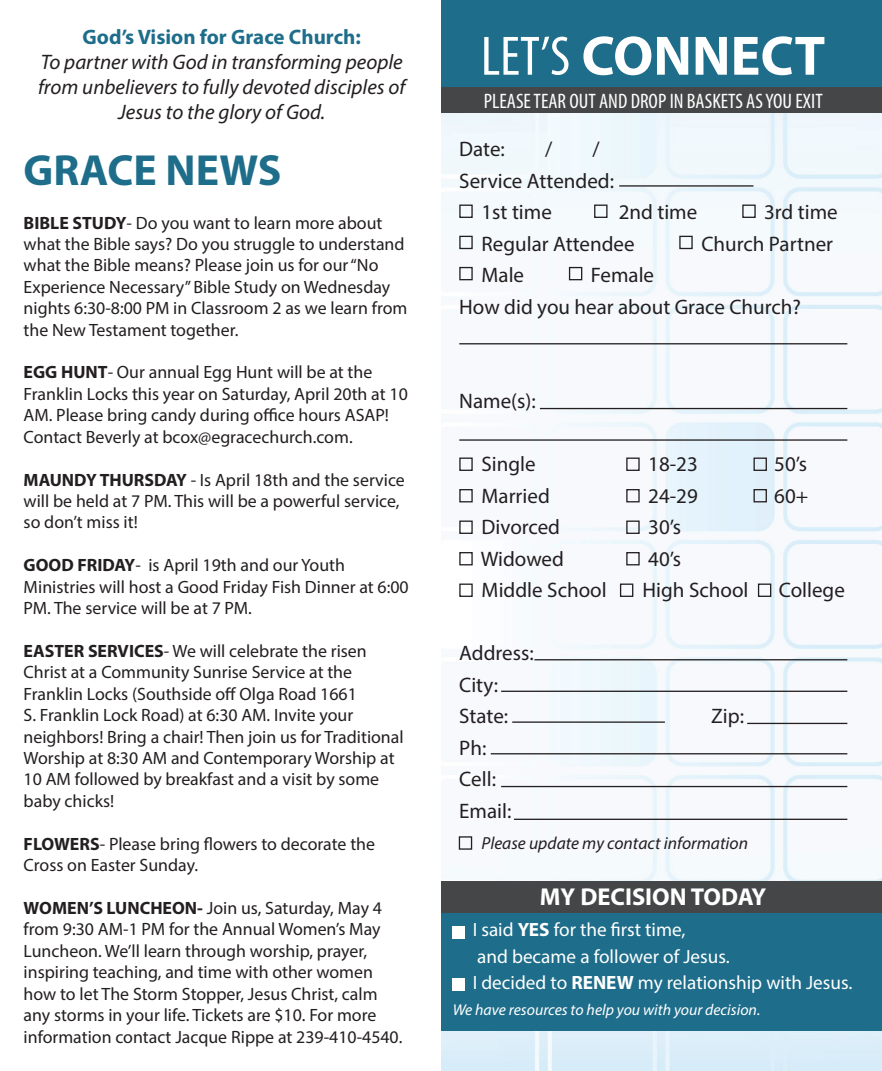
<style>
.page{position:relative;width:882px;height:1071px;background:#fff}
.page>*{position:absolute;margin:0;border:0;box-sizing:border-box;transform-origin:0 0}
.t1{font:700 56px "Myriad Pro";color:#fff}
.t2{font:700 43.75px "Myriad Pro";color:#1e6d8a}
.t3{font:700 24.5px "Myriad Pro";color:#fff}
.t4{font:21px "Myriad Pro";color:#231f20}
.t5{font:italic 21px/25.2px "Myriad Pro";color:#231f20;text-align:center}
.t6{font:condensed 21px "Myriad Pro";color:#fff}
.t7{font:700 21px "Myriad Pro";color:#1e6d8a}
.t8{font:19.25px "Myriad Pro";color:#fff}
.t9{font:17.85px/21.3px "Myriad Pro";color:#231f20}
.t10{font:italic 17.5px "Myriad Pro";color:#231f20}
.t11{font:italic 15.75px "Myriad Pro";color:#fff}
.s1{font-weight:700}
.s2{font-weight:400;font-stretch:condensed}
</style>
<div class="page">
<img style="left:441px;top:112px;width:441px;height:959px">
<div style="left:441px;top:0;width:441px;height:87px;background:#1e6d8a"></div>
<div style="left:441px;top:87px;width:441px;height:25px;background:#454647"></div>
<div style="left:441px;top:912px;width:441px;height:119px;background:#1e6d8a"></div>
<div style="left:441px;top:881px;width:441px;height:31px;background:#454647"></div>
<div style="left:453px;top:927px;width:12px;height:12px;background:#fff"></div>
<div style="left:453px;top:978px;width:12px;height:12px;background:#fff"></div>
<hr style="left:540px;top:408px;width:307px;height:1px;background:#231f20">
<hr style="left:459px;top:439px;width:388px;height:2px;background:#231f20">
<hr style="left:459px;top:343px;width:388px;height:1px;background:#231f20">
<div style="left:459px;top:236px;width:14px;height:13px;border:1px solid #231f20"></div>
<div style="left:459px;top:489px;width:14px;height:13px;border:1px solid #231f20"></div>
<div style="left:626px;top:489px;width:14px;height:13px;border:1px solid #231f20"></div>
<div style="left:754px;top:489px;width:13px;height:13px;border:1px solid #231f20"></div>
<div style="left:679px;top:236px;width:14px;height:13px;border:1px solid #231f20"></div>
<div style="left:459px;top:267px;width:14px;height:13px;border:1px solid #231f20"></div>
<div style="left:459px;top:521px;width:14px;height:13px;border:1px solid #231f20"></div>
<div style="left:626px;top:521px;width:14px;height:13px;border:1px solid #231f20"></div>
<div style="left:459px;top:552px;width:14px;height:13px;border:1px solid #231f20"></div>
<div style="left:459px;top:584px;width:14px;height:13px;border:1px solid #231f20"></div>
<div style="left:459px;top:836px;width:13px;height:14px;border:1px solid #231f20"></div>
<div style="left:620px;top:584px;width:13px;height:13px;border:1px solid #231f20"></div>
<div style="left:758px;top:584px;width:13px;height:13px;border:1px solid #231f20"></div>
<div style="left:626px;top:552px;width:14px;height:13px;border:1px solid #231f20"></div>
<div style="left:569px;top:267px;width:13px;height:13px;border:1px solid #231f20"></div>
<div style="left:459px;top:205px;width:14px;height:13px;border:1px solid #231f20"></div>
<div style="left:459px;top:458px;width:14px;height:13px;border:1px solid #231f20"></div>
<div style="left:626px;top:458px;width:14px;height:13px;border:1px solid #231f20"></div>
<div style="left:754px;top:458px;width:13px;height:13px;border:1px solid #231f20"></div>
<div style="left:594px;top:205px;width:14px;height:13px;border:1px solid #231f20"></div>
<div style="left:742px;top:205px;width:14px;height:13px;border:1px solid #231f20"></div>
<hr style="left:619px;top:185px;width:135px;height:2px;background:#231f20">
<hr style="left:534px;top:659px;width:313px;height:1px;background:#231f20">
<hr style="left:501px;top:691px;width:346px;height:1px;background:#231f20">
<hr style="left:512px;top:721px;width:153px;height:2px;background:#231f20">
<hr style="left:747px;top:723px;width:100px;height:1px;background:#231f20">
<hr style="left:491px;top:753px;width:356px;height:1px;background:#231f20">
<hr style="left:501px;top:786px;width:346px;height:1px;background:#231f20">
<hr style="left:514px;top:819px;width:333px;height:1px;background:#231f20">
<p class="t7" style="left:83px;top:23px;width:280px">God’s Vision for Grace Church:</p>
<p class="t5" style="left:38px;top:49px;width:369px">To partner with God in transforming people from unbelievers to fully devoted disciples of<br>Jesus to the glory of God.</p>
<p class="t2" style="left:24px;top:142px;width:259px">GRACE NEWS</p>
<p class="t9" style="left:24px;top:212px;width:385px"><span class="s1">BIBLE STUDY</span>- Do you want to learn more about what the Bible says? Do you struggle to understand what the Bible means? Please join us for our “No Experience Necessary” Bible Study on Wednesday nights 6:30-8:00 PM in Classroom 2 as we learn from the New Testament together.</p>
<p class="t9" style="left:24px;top:362px;width:386px"><span class="s1">EGG HUNT</span>- Our annual Egg Hunt will be at the Franklin Locks this year on Saturday, April 20th at 10<br>AM. Please bring candy during office hours ASAP!<br>Contact Beverly at bcox@egracechurch.com.</p>
<p class="t9" style="left:24px;top:469px;width:383px"><span class="s1">MAUNDY THURSDAY</span> - Is April 18th and the service will be held at 7 PM. This will be a powerful service, so don’t miss it!</p>
<p class="t9" style="left:24px;top:554px;width:387px"><span class="s1">GOOD FRIDAY</span>- is April 19th and our Youth<br>Ministries will host a Good Friday Fish Dinner at 6:00<br>PM. The service will be at 7 PM.</p>
<p class="t9" style="left:24px;top:640px;width:382px"><span class="s1">EASTER SERVICES</span>- We will celebrate the risen Christ at a Community Sunrise Service at the Franklin Locks (Southside off Olga Road 1661<br>S. Franklin Lock Road) at 6:30 AM. Invite your neighbors! Bring a chair! Then join us for Traditional Worship at 8:30 AM and Contemporary Worship at 10 AM followed by breakfast and a visit by some baby chicks!</p>
<p class="t9" style="left:24px;top:833px;width:353px"><span class="s1">FLOWERS</span>- Please bring flowers to decorate the<br>Cross on Easter Sunday.</p>
<p class="t9" style="left:24px;top:897px;width:380px"><span class="s1">WOMEN’S LUNCHEON-</span> Join us, Saturday, May 4 from 9:30 AM-1 PM for the Annual Women’s May Luncheon. We’ll learn through worship, prayer, inspiring teaching, and time with other women how to let The Storm Stopper, Jesus Christ, calm any storms in your life. Tickets are $10. For more information contact Jacque Rippe at 239-410-4540.</p>
<p class="t1" style="left:481px;top:19px;width:346px"><span class="s2">LET’S</span> CONNECT</p>
<p class="t6" style="left:484px;top:88px;width:340px">PLEASE TEAR OUT AND DROP IN BASKETS AS YOU EXIT</p>
<p class="t4" style="left:459px;top:136px;width:47px">Date:</p>
<p class="t4" style="left:545px;top:136px;width:9px">/</p>
<p class="t4" style="left:592px;top:136px;width:9px">/</p>
<p class="t4" style="left:459px;top:168px;width:156px">Service Attended:</p>
<p class="t4" style="left:482px;top:199px;width:72px">1st time</p>
<p class="t4" style="left:619px;top:199px;width:80px">2nd time</p>
<p class="t4" style="left:764px;top:199px;width:75px">3rd time</p>
<p class="t4" style="left:482px;top:231px;width:155px">Regular Attendee</p>
<p class="t4" style="left:701px;top:231px;width:133px">Church Partner</p>
<p class="t4" style="left:482px;top:262px;width:44px">Male</p>
<p class="t4" style="left:591px;top:262px;width:65px">Female</p>
<p class="t4" style="left:459px;top:294px;width:343px">How did you hear about Grace Church?</p>
<p class="t4" style="left:459px;top:388px;width:78px">Name(s):</p>
<p class="t4" style="left:482px;top:451px;width:56px">Single</p>
<p class="t4" style="left:648px;top:451px;width:51px">18-23</p>
<p class="t4" style="left:774px;top:451px;width:34px">50’s</p>
<p class="t4" style="left:482px;top:483px;width:70px">Married</p>
<p class="t4" style="left:648px;top:483px;width:51px">24-29</p>
<p class="t4" style="left:774px;top:483px;width:36px">60+</p>
<p class="t4" style="left:482px;top:514px;width:80px">Divorced</p>
<p class="t4" style="left:648px;top:514px;width:34px">30’s</p>
<p class="t4" style="left:481px;top:546px;width:85px">Widowed</p>
<p class="t4" style="left:648px;top:546px;width:34px">40’s</p>
<p class="t4" style="left:482px;top:577px;width:127px">Middle School</p>
<p class="t4" style="left:642px;top:577px;width:108px">High School</p>
<p class="t4" style="left:779px;top:577px;width:68px">College</p>
<p class="t4" style="left:459px;top:640px;width:76px">Address:</p>
<p class="t4" style="left:459px;top:672px;width:40px">City:</p>
<p class="t4" style="left:459px;top:703px;width:50px">State:</p>
<p class="t4" style="left:711px;top:703px;width:34px">Zip:</p>
<p class="t4" style="left:459px;top:735px;width:29px">Ph:</p>
<p class="t4" style="left:459px;top:766px;width:38px">Cell:</p>
<p class="t4" style="left:459px;top:798px;width:54px">Email:</p>
<p class="t10" style="left:482px;top:832px;width:268px">Please update my contact information</p>
<p class="t3" style="left:540px;top:881px;width:228px">MY DECISION TODAY</p>
<p class="t8" style="left:473px;top:918px;width:214px">I said <span class="s1">YES</span> for the first time,</p>
<p class="t8" style="left:477px;top:944px;width:254px">and became a follower of Jesus.</p>
<p class="t8" style="left:473px;top:971px;width:381px">I decided to <span class="s1">RENEW</span> my relationship with Jesus.</p>
<p class="t11" style="left:453px;top:1000px;width:309px">We have resources to help you with your decision.</p>
</div>
